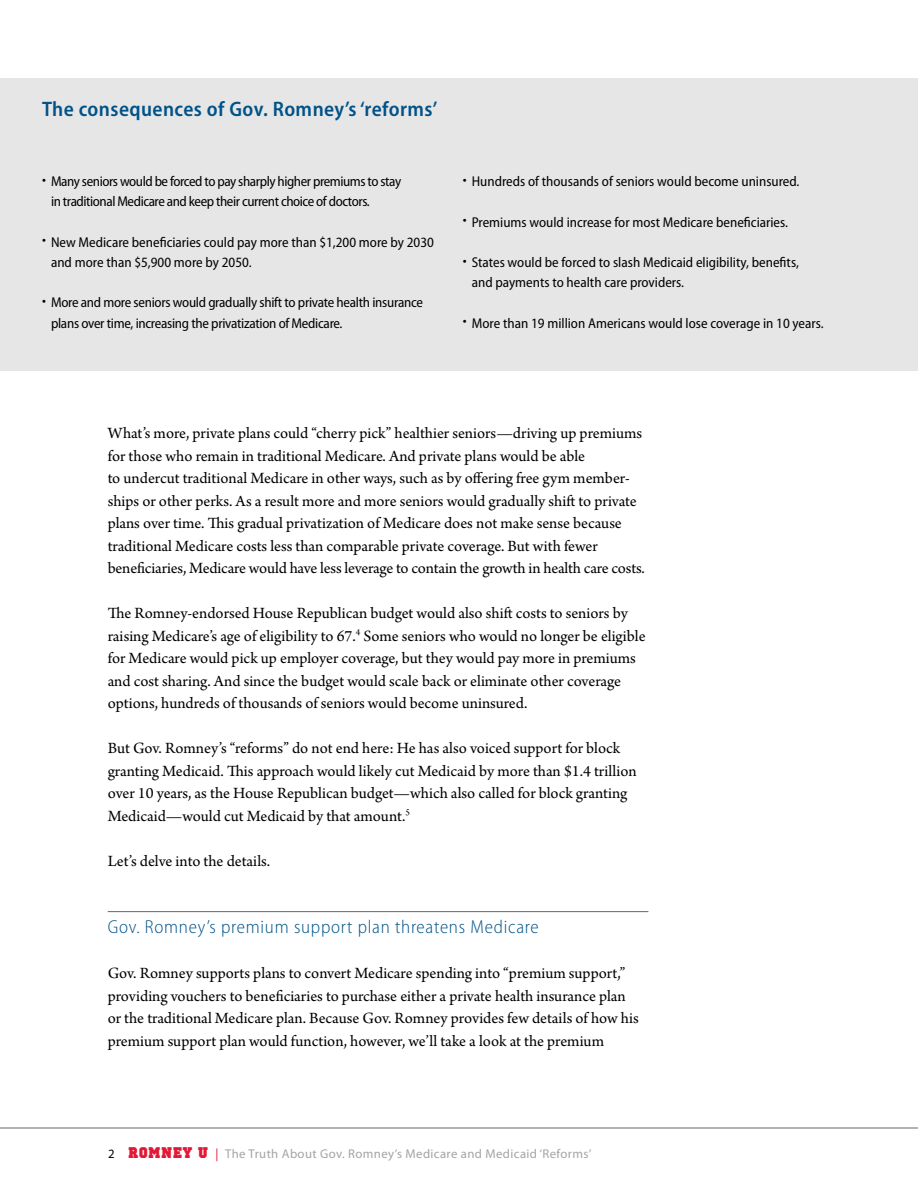
<style>
.page{position:relative;width:918px;height:1188px;background:#fff}
.page>*{position:absolute;margin:0;border:0;box-sizing:border-box;transform-origin:0 0}
.t1{font:600 semi-condensed 21px "Myriad Pro";letter-spacing:.02em;color:#005288}
.t2{font:300 semi-condensed 18.75px "Myriad Pro";letter-spacing:.04em;color:#005288}
.t3{font:16.5px/22.5px "Arno Pro";color:#000}
.t4{font:semi-condensed 14.25px/20.2px "Myriad Pro";letter-spacing:-.005em;color:#000}
.t5{font:semi-condensed 14.25px/20.2px "Myriad Pro";letter-spacing:-.03em;color:#000}
.t6{font:12.75px "Myriad Pro";letter-spacing:.03em;color:#a3a4a3}
.s1{color:#000}
.s2{font-family:"Princeton Solid Normal";font-size:16.5px;color:#e31837}
.s3{color:#e31837}
</style>
<div class="page">
<hr style="left:0;top:1128px;width:918px;height:1px;background:#666766">
<hr style="left:108px;top:911px;width:540px;height:1px;background:#666766">
<div style="left:0;top:143px;width:918px;height:227px;background:#e6e6e6"></div>
<div style="left:0;top:78px;width:918px;height:73px;background:#e6e6e6"></div>
<p class="t1" style="left:42px;top:98px;width:397px">The consequences of Gov. Romney’s ‘reforms’</p>
<p class="t5" style="left:51px;top:171px;width:352px;text-indent:-9px">• Many seniors would be forced to pay sharply higher premiums to stay in traditional Medicare and keep their current choice of doctors.</p>
<p class="t4" style="left:51px;top:232px;width:384px;text-indent:-9px">• New Medicare beneficiaries could pay more than $1,200 more by 2030 and more than $5,900 more by 2050.</p>
<p class="t4" style="left:51px;top:293px;width:374px;text-indent:-9px">• More and more seniors would gradually shift to private health insurance plans over time, increasing the privatization of Medicare.</p>
<p class="t4" style="left:463px;top:171px;width:338px">• Hundreds of thousands of seniors would become uninsured.</p>
<p class="t4" style="left:463px;top:212px;width:327px">• Premiums would increase for most Medicare beneficiaries.</p>
<p class="t4" style="left:472px;top:252px;width:329px;text-indent:-9px">• States would be forced to slash Medicaid eligibility, benefits, and payments to health care providers.</p>
<p class="t4" style="left:463px;top:313px;width:362px">• More than 19 million Americans would lose coverage in 10 years.</p>
<p class="t3" style="left:108px;top:423px;width:539px">What’s more, private plans could “cherry pick” healthier seniors—driving up premiums for those who remain in traditional Medicare. And private plans would be able<br>to undercut traditional Medicare in other ways, such as by offering free gym member&shy;ships or other perks. As a result more and more seniors would gradually shift to private plans over time. This gradual privatization of Medicare does not make sense because traditional Medicare costs less than comparable private coverage. But with fewer beneficiaries, Medicare would have less leverage to contain the growth in health care costs.</p>
<p class="t3" style="left:108px;top:603px;width:540px">The Romney-endorsed House Republican budget would also shift costs to seniors by raising Medicare’s age of eligibility to 67.<sup>4</sup> Some seniors who would no longer be eligible for Medicare would pick up employer coverage, but they would pay more in premiums and cost sharing. And since the budget would scale back or eliminate other coverage options, hundreds of thousands of seniors would become uninsured.</p>
<p class="t3" style="left:108px;top:738px;width:531px">But Gov. Romney’s “reforms” do not end here: He has also voiced support for block granting Medicaid. This approach would likely cut Medicaid by more than $1.4 trillion over 10 years, as the House Republican budget—which also called for block granting Medicaid—would cut Medicaid by that amount.<sup>5</sup></p>
<p class="t3" style="left:108px;top:850px;width:164px">Let’s delve into the details.</p>
<p class="t2" style="left:108px;top:917px;width:432px">Gov. Romney’s premium support plan threatens Medicare</p>
<p class="t3" style="left:108px;top:963px;width:533px">Gov. Romney supports plans to convert Medicare spending into “premium support,” providing vouchers to beneficiaries to purchase either a private health insurance plan or the traditional Medicare plan. Because Gov. Romney provides few details of how his premium support plan would function, however, we’ll take a look at the premium</p>
<p class="t6" style="left:108px;top:1147px;width:485px"><span class="s1">2</span> <span class="s2">ROMNEY U</span> <span class="s3">|</span> The Truth About Gov. Romney’s Medicare and Medicaid ‘Reforms’</p>
</div>
